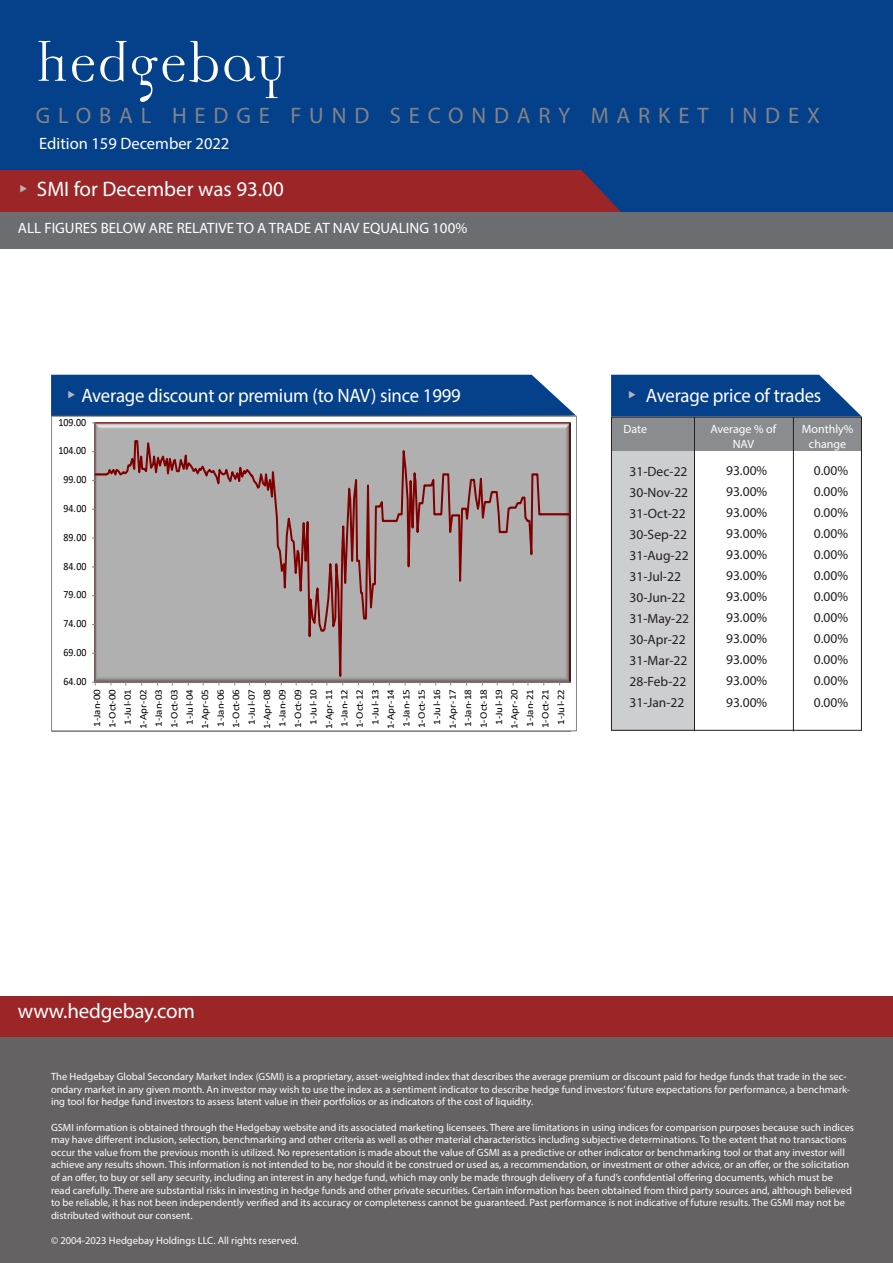
<style>
.page{position:relative;width:893px;height:1263px;background:#fff}
.page>*{position:absolute;margin:0;border:0;box-sizing:border-box;transform-origin:0 0}
.t1{font:60px "Democratica Regular Lining";color:#fff}
.t2{font:22.5px "Myriad Pro";letter-spacing:.35em;color:#828487}
.t3{font:21px "Myriad Pro";color:#fff}
.t4{font:19.5px "Myriad Pro";letter-spacing:-.01em;color:#fff;scale:.96 1}
.t5{font:16.5px "Myriad Pro";color:#fff}
.t6{font:15px "Myriad Pro";color:#fff}
.t7{font:13.5px "Myriad Pro";color:#231f20}
.t8{font:12px/14.4px "Myriad Pro";color:#fff;text-align:center}
.t9{font:11.1px "Calibri";letter-spacing:-.005em;color:#000;scale:.89 1}
.t10{font:10.5px/12.6px "Myriad Pro";color:#fff}
.t11{font:9.9px/15.5px "Calibri";letter-spacing:-.005em;color:#000;text-align:center;scale:1.12 1}
</style>
<div class="page">
<div style="left:0;top:0;width:893px;height:212px;background:#05408a"></div>
<div style="left:612px;top:435px;width:82px;height:296px;background:#cdced0"></div>
<div style="left:612px;top:417px;width:249px;height:34px;background:#8a8c8f"></div>
<div style="left:611px;top:417px;width:251px;height:314px;border:1px solid #231f20"></div>
<hr style="left:694px;top:417px;width:1px;height:314px;background:#231f20">
<hr style="left:793px;top:417px;width:1px;height:314px;background:#231f20">
<div style="left:0;top:212px;width:893px;height:37px;background:#6c6d70"></div>
<div style="left:0;top:1036px;width:893px;height:227px;background:#656263"></div>
<div style="left:0;top:996px;width:893px;height:40px;background:#9c2528"></div>
<svg style="left:95px;top:423px;width:475px;height:260px;background:#aca4a4"></svg>
<div style="left:0;top:170px;width:621px;height:42px;background:#9c2528"></div>
<svg style="left:51px;top:374px;width:525px;height:49px;background:#315f99"></svg>
<svg style="left:611px;top:374px;width:251px;height:43px;background:#1f5495"></svg>
<p class="t1" style="left:36px;top:36px;width:252px">hedgebay</p>
<p class="t2" style="left:36px;top:101px;width:786px">GLOBAL HEDGE FUND SECONDARY MARKET INDEX</p>
<p class="t5" style="left:39px;top:133px;width:192px">Edition 159 December 2022</p>
<p class="t3" style="left:37px;top:176px;width:248px">SMI for December was 93.00</p>
<p class="t6" style="left:18px;top:219px;width:451px">ALL FIGURES BELOW ARE RELATIVE TO A TRADE AT NAV EQUALING 100%</p>
<p class="t4" style="left:81px;top:383px;width:397px">Average discount or premium (to NAV) since 1999</p>
<p class="t4" style="left:646px;top:384px;width:184px">Average price of trades</p>
<p class="t8" style="left:623px;top:422px;width:25px">Date</p>
<p class="t8" style="left:710px;top:422px;width:67px">Average % of<br>NAV</p>
<p class="t8" style="left:802px;top:422px;width:53px">Monthly% change</p>
<p class="t7" style="left:630px;top:463px;width:59px">31-Dec-22</p>
<p class="t7" style="left:630px;top:484px;width:60px">30-Nov-22</p>
<p class="t7" style="left:630px;top:505px;width:58px">31-Oct-22</p>
<p class="t7" style="left:630px;top:526px;width:59px">30-Sep-22</p>
<p class="t7" style="left:630px;top:547px;width:61px">31-Aug-22</p>
<p class="t7" style="left:630px;top:568px;width:53px">31-Jul-22</p>
<p class="t7" style="left:630px;top:589px;width:57px">30-Jun-22</p>
<p class="t7" style="left:630px;top:610px;width:61px">31-May-22</p>
<p class="t7" style="left:630px;top:631px;width:58px">30-Apr-22</p>
<p class="t7" style="left:630px;top:652px;width:59px">31-Mar-22</p>
<p class="t7" style="left:630px;top:673px;width:58px">28-Feb-22</p>
<p class="t7" style="left:630px;top:694px;width:56px">31-Jan-22</p>
<p class="t9" style="left:58px;top:414px;width:33px">109.00</p>
<p class="t9" style="left:58px;top:443px;width:33px">104.00</p>
<p class="t7" style="left:726px;top:463px;width:43px">93.00%</p>
<p class="t7" style="left:726px;top:484px;width:43px">93.00%</p>
<p class="t7" style="left:726px;top:505px;width:43px">93.00%</p>
<p class="t7" style="left:726px;top:526px;width:43px">93.00%</p>
<p class="t7" style="left:726px;top:547px;width:43px">93.00%</p>
<p class="t7" style="left:726px;top:568px;width:43px">93.00%</p>
<p class="t7" style="left:726px;top:589px;width:43px">93.00%</p>
<p class="t7" style="left:726px;top:610px;width:43px">93.00%</p>
<p class="t7" style="left:726px;top:631px;width:43px">93.00%</p>
<p class="t7" style="left:726px;top:652px;width:43px">93.00%</p>
<p class="t7" style="left:726px;top:673px;width:43px">93.00%</p>
<p class="t7" style="left:726px;top:694px;width:43px">93.00%</p>
<p class="t7" style="left:814px;top:463px;width:36px">0.00%</p>
<p class="t7" style="left:814px;top:484px;width:36px">0.00%</p>
<p class="t7" style="left:814px;top:505px;width:36px">0.00%</p>
<p class="t7" style="left:814px;top:526px;width:36px">0.00%</p>
<p class="t7" style="left:814px;top:547px;width:36px">0.00%</p>
<p class="t7" style="left:814px;top:568px;width:36px">0.00%</p>
<p class="t7" style="left:814px;top:589px;width:36px">0.00%</p>
<p class="t7" style="left:814px;top:610px;width:36px">0.00%</p>
<p class="t7" style="left:814px;top:631px;width:36px">0.00%</p>
<p class="t7" style="left:814px;top:652px;width:36px">0.00%</p>
<p class="t7" style="left:814px;top:673px;width:36px">0.00%</p>
<p class="t7" style="left:814px;top:694px;width:36px">0.00%</p>
<p class="t9" style="left:64px;top:472px;width:27px">99.00</p>
<p class="t9" style="left:64px;top:501px;width:27px">94.00</p>
<p class="t9" style="left:64px;top:529px;width:27px">89.00</p>
<p class="t9" style="left:64px;top:558px;width:27px">84.00</p>
<p class="t9" style="left:64px;top:587px;width:27px">79.00</p>
<p class="t9" style="left:64px;top:616px;width:27px">74.00</p>
<p class="t9" style="left:64px;top:645px;width:27px">69.00</p>
<p class="t9" style="left:64px;top:673px;width:27px">64.00</p>
<p class="t11" style="left:89px;top:729px;width:37px;rotate:-90deg">1-Jan-00<br>1-Oct-00<br>1-Jul-01<br>1-Apr-02<br>1-Jan-03<br>1-Oct-03<br>1-Jul-04<br>1-Apr-05<br>1-Jan-06<br>1-Oct-06<br>1-Jul-07<br>1-Apr-08<br>1-Jan-09<br>1-Oct-09<br>1-Jul-10<br>1-Apr-11<br>1-Jan-12<br>1-Oct-12<br>1-Jul-13<br>1-Apr-14<br>1-Jan-15<br>1-Oct-15<br>1-Jul-16<br>1-Apr-17<br>1-Jan-18<br>1-Oct-18<br>1-Jul-19<br>1-Apr-20<br>1-Jan-21<br>1-Oct-21<br>1-Jul-22</p>
<p class="t3" style="left:18px;top:998px;width:179px">www.hedgebay.com</p>
<p class="t10" style="left:51px;top:1070px;width:801px">The Hedgebay Global Secondary Market Index (GSMI) is a proprietary, asset-weighted index that describes the average premium or discount paid for hedge funds that trade in the sec&shy;ondary market in any given month. An investor may wish to use the index as a sentiment indicator to describe hedge fund investors’ future expectations for performance, a benchmark&shy;ing tool for hedge fund investors to assess latent value in their portfolios or as indicators of the cost of liquidity.</p>
<p class="t10" style="left:51px;top:1120px;width:805px">GSMI information is obtained through the Hedgebay website and its associated marketing licensees. There are limitations in using indices for comparison purposes because such indices may have different inclusion, selection, benchmarking and other criteria as well as other material characteristics including subjective determinations. To the extent that no transactions occur the value from the previous month is utilized. No representation is made about the value of GSMI as a predictive or other indicator or benchmarking tool or that any investor will achieve any results shown. This information is not intended to be, nor should it be construed or used as, a recommendation, or investment or other advice, or an offer, or the solicitation of an offer, to buy or sell any security, including an interest in any hedge fund, which may only be made through delivery of a fund’s confidential offering documents, which must be read carefully. There are substantial risks in investing in hedge funds and other private securities. Certain information has been obtained from third party sources and, although believed to be reliable, it has not been independently verified and its accuracy or completeness cannot be guaranteed. Past performance is not indicative of future results. The GSMI may not be distributed without our consent.</p>
<p class="t10" style="left:51px;top:1234px;width:249px">© 2004-2023 Hedgebay Holdings LLC. All rights reserved.</p>
</div>
